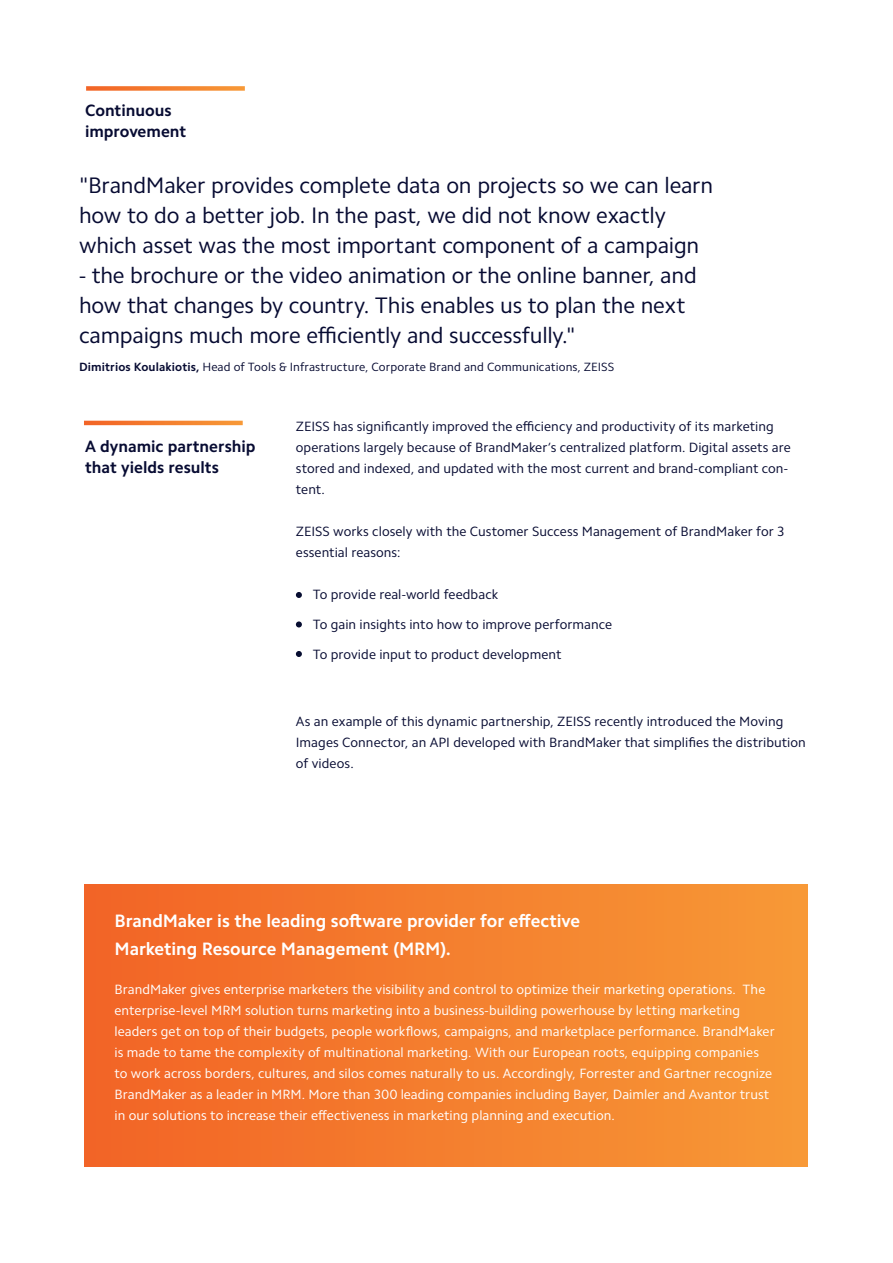
<style>
.page{position:relative;width:893px;height:1263px;background:#fff}
.page>*{position:absolute;margin:0;border:0;box-sizing:border-box;transform-origin:0 0}
.t1{font:22.5px/30px "Camphor Pro";letter-spacing:-.01em;color:#070b32}
.t2{font:700 18px "Camphor Pro";letter-spacing:-.005em;color:#fff}
.t3{font:700 16.5px/21px "Camphor Pro";color:#070b32}
.t4{font:13.5px/21px "Camphor Pro";color:#fff}
.t5{font:13.5px/21px "Camphor Pro";color:#070b32}
.t6{font:12px "Camphor Pro";letter-spacing:.005em;color:#070b32}
.s1{font-weight:700}
</style>
<div class="page">
<svg style="left:296px;top:592px;width:6px;height:6px"></svg>
<svg style="left:296px;top:621px;width:6px;height:6px"></svg>
<svg style="left:296px;top:651px;width:6px;height:6px"></svg>
<svg style="left:84px;top:421px;width:159px;height:4px"></svg>
<div style="left:85px;top:884px;width:723px;height:282px;background:linear-gradient(to right,#f26326,#f79936)"></div>
<svg style="left:86px;top:86px;width:159px;height:5px"></svg>
<p class="t3" style="left:85px;top:100px;width:103px">Continuous improvement</p>
<p class="t1" style="left:79px;top:171px;width:636px">"BrandMaker provides complete data on projects so we can learn how to do a better job. In the past, we did not know exactly which asset was the most important component of a campaign</p>
<p class="t1" style="left:79px;top:261px;width:619px">- the brochure or the video animation or the online banner, and how that changes by country. This enables us to plan the next campaigns much more efficiently and successfully."</p>
<p class="t6" style="left:79px;top:360px;width:537px"><span class="s1">Dimitrios Koulakiotis,</span> Head of Tools &amp; Infrastructure, Corporate Brand and Communications, ZEISS</p>
<p class="t3" style="left:85px;top:436px;width:172px">A dynamic partnership that yields results</p>
<p class="t5" style="left:296px;top:416px;width:496px">ZEISS has significantly improved the efficiency and productivity of its marketing operations largely because of BrandMaker‘s centralized platform. Digital assets are stored and indexed, and updated with the most current and brand-compliant con&shy;tent.</p>
<p class="t5" style="left:296px;top:521px;width:490px">ZEISS works closely with the Customer Success Management of BrandMaker for 3 essential reasons:</p>
<p class="t5" style="left:313px;top:584px;width:187px">To provide real-world feedback</p>
<p class="t5" style="left:313px;top:614px;width:301px">To gain insights into how to improve performance</p>
<p class="t5" style="left:313px;top:643px;width:250px">To provide input to product development</p>
<p class="t5" style="left:296px;top:710px;width:511px">As an example of this dynamic partnership, ZEISS recently introduced the Moving<br>Images Connector, an API developed with BrandMaker that simplifies the distribution of videos.</p>
<p class="t2" style="left:114px;top:910px;width:467px">BrandMaker is the leading software provider for effective</p>
<p class="t2" style="left:114px;top:938px;width:338px">Marketing Resource Management (MRM).</p>
<p class="t4" style="left:114px;top:979px;width:662px">BrandMaker gives enterprise marketers the visibility and control to optimize their marketing operations. The enterprise-level MRM solution turns marketing into a business-building powerhouse by letting marketing leaders get on top of their budgets, people workflows, campaigns, and marketplace performance. BrandMaker is made to tame the complexity of multinational marketing. With our European roots, equipping companies to work across borders, cultures, and silos comes naturally to us. Accordingly, Forrester and Gartner recognize BrandMaker as a leader in MRM. More than 300 leading companies including Bayer, Daimler and Avantor trust in our solutions to increase their effectiveness in marketing planning and execution.</p>
</div>
